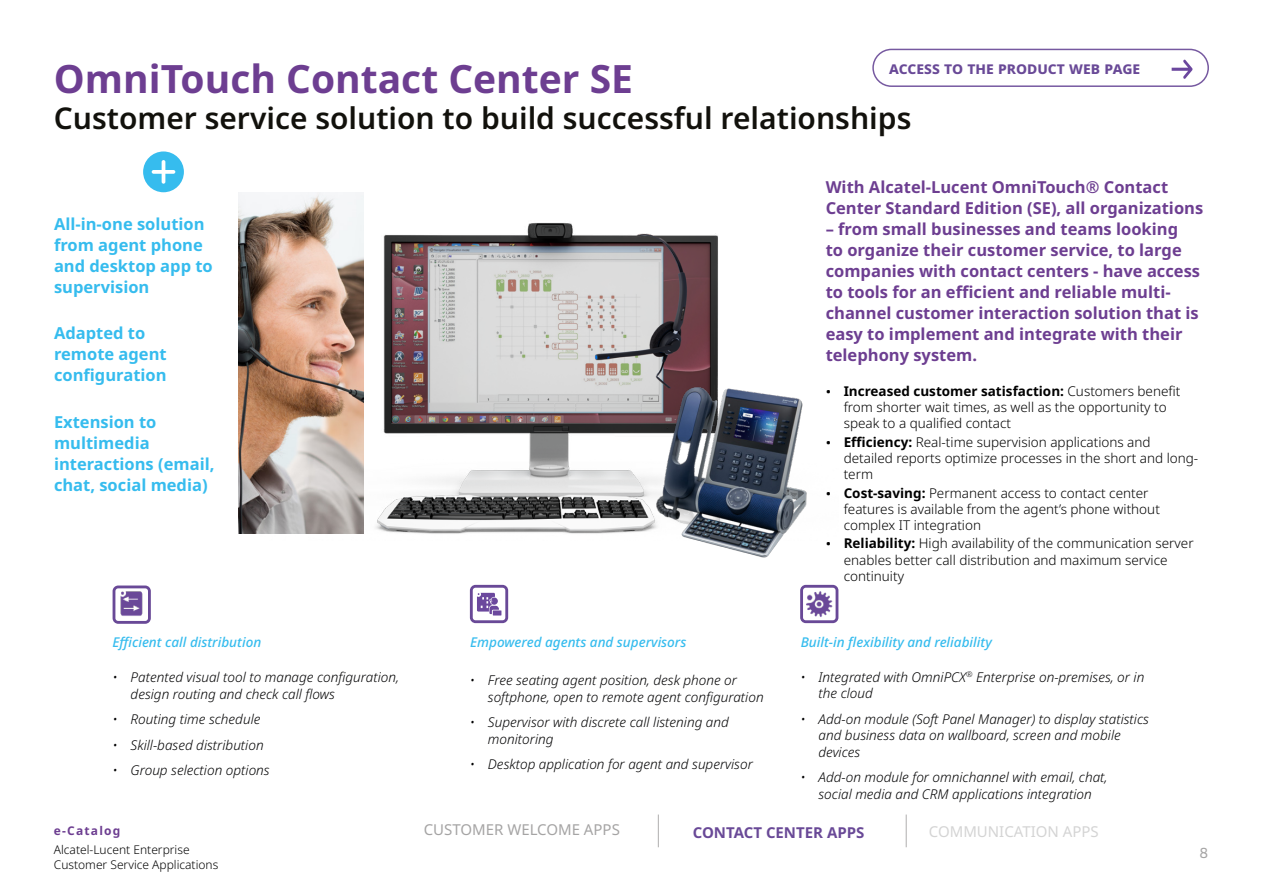
<style>
.page{position:relative;width:1263px;height:893px;background:#fff}
.page>*{position:absolute;margin:0;border:0;box-sizing:border-box;transform-origin:0 0}
.t1{font:700 39px "Noto Sans";color:#6d3e91}
.t2{font:600 30px "Noto Sans";color:#12110c}
.t3{font:700 16.5px/21px "Noto Sans";color:#6d3e91}
.t4{font:700 16.5px/21px "Noto Sans";color:#36bcee}
.t5{font:700 16.5px "Noto Sans";color:#694997}
.t6{font:15px "Noto Sans";color:#a5a4a4}
.t7{font:700 15px "Noto Sans";color:#694997}
.t8{font:15px "Noto Sans";color:#d4d4d4}
.t9{font:italic 300 13.5px/16.5px "Noto Sans";color:#020203}
.t10{font:300 13.5px/16.2px "Noto Sans";color:#000}
.t11{font:italic 500 13.5px "Noto Sans";color:#36bcee}
.t12{font:13.5px "Clan OT News";color:#a6a5a5}
.t13{font:300 12px/15px "Noto Sans";color:#000}
.t14{font:700 12px "Noto Sans";letter-spacing:.1em;color:#6d3e91}
.s1{font-family:"Clan OT";font-weight:400}
.s2{font-weight:700}
</style>
<div class="page">
<svg style="left:143px;top:151px;width:41px;height:41px"></svg>
<img style="left:112px;top:585px;width:39px;height:39px">
<img style="left:800px;top:584px;width:39px;height:40px">
<svg style="left:470px;top:585px;width:38px;height:38px"></svg>
<hr style="left:906px;top:814px;width:1px;height:33px;background:#a6a5a5">
<hr style="left:658px;top:814px;width:1px;height:33px;background:#a6a5a5">
<img style="left:238px;top:192px;width:22px;height:342px">
<img style="left:260px;top:192px;width:458px;height:342px">
<img style="left:651px;top:381px;width:156px;height:177px">
<div style="left:872px;top:49px;width:337px;height:38px;border:2px solid #694997;border-radius:18px"></div>
<svg style="left:1172px;top:59px;width:21px;height:20px"></svg>
<h1 class="t1" style="left:54px;top:51px;width:581px">OmniTouch Contact Center SE</h1>
<h2 class="t2" style="left:54px;top:97px;width:859px">Customer service solution to build successful relationships</h2>
<p class="t5" style="left:889px;top:56px;width:252px">access to the product web page</p>
<p class="t4" style="left:54px;top:213px;width:160px">All-in-one solution from agent phone and desktop app to supervision</p>
<p class="t4" style="left:54px;top:323px;width:114px">Adapted to remote agent configuration</p>
<p class="t4" style="left:54px;top:411px;width:162px">Extension to multimedia interactions (email, chat, social media)</p>
<p class="t3" style="left:826px;top:177px;width:379px">With Alcatel-Lucent OmniTouch® Contact<br>Center Standard Edition (SE), all organizations</p>
<p class="t3" style="left:826px;top:219px;width:376px">– from small businesses and teams looking<br>to organize their customer service, to large companies with contact centers - have access to tools for an efficient and reliable multi&shy;channel customer interaction solution that is easy to implement and integrate with their telephony system.</p>
<p class="t10" style="left:844px;top:383px;width:338px;text-indent:-18px"><span class="s1">•</span> <span class="s2">Increased customer satisfaction:</span> Customers benefit from shorter wait times, as well as the opportunity to speak to a qualified contact</p>
<p class="t10" style="left:844px;top:434px;width:356px;text-indent:-18px"><span class="s1">•</span> <span class="s2">Efficiency:</span> Real-time supervision applications and detailed reports optimize processes in the short and long&shy;term</p>
<p class="t10" style="left:844px;top:485px;width:318px;text-indent:-18px"><span class="s1">•</span> <span class="s2">Cost-saving:</span> Permanent access to contact center features is available from the agent’s phone without complex IT integration</p>
<p class="t10" style="left:844px;top:536px;width:351px;text-indent:-18px"><span class="s1">•</span> <span class="s2">Reliability:</span> High availability of the communication server enables better call distribution and maximum service continuity</p>
<p class="t11" style="left:113px;top:633px;width:150px">Efficient call distribution</p>
<p class="t11" style="left:801px;top:633px;width:193px">Built-in flexibility and reliability</p>
<p class="t11" style="left:470px;top:633px;width:218px">Empowered agents and supervisors</p>
<p class="t9" style="left:488px;top:673px;width:277px;text-indent:-18px">• Free seating agent position, desk phone or softphone, open to remote agent configuration</p>
<p class="t9" style="left:488px;top:714px;width:242px;text-indent:-18px">• Supervisor with discrete call listening and monitoring</p>
<p class="t9" style="left:470px;top:756px;width:284px">• Desktop application for agent and supervisor</p>
<p class="t9" style="left:818px;top:669px;width:327px;text-indent:-18px">• Integrated with OmniPCX<sup>®</sup> Enterprise on-premises, or in the cloud</p>
<p class="t9" style="left:818px;top:711px;width:332px;text-indent:-18px">• Add-on module (Soft Panel Manager) to display statistics and business data on wallboard, screen and mobile devices</p>
<p class="t9" style="left:800px;top:769px;width:308px;text-align:center">• Add-on module for omnichannel with email, chat, social media and CRM applications integration</p>
<p class="t9" style="left:131px;top:669px;width:270px;text-indent:-18px">• Patented visual tool to manage configuration, design routing and check call flows</p>
<p class="t9" style="left:113px;top:711px;width:149px">• Routing time schedule</p>
<p class="t9" style="left:113px;top:737px;width:153px">• Skill-based distribution</p>
<p class="t9" style="left:113px;top:762px;width:159px">• Group selection options</p>
<p class="t6" style="left:424px;top:819px;width:198px">CUSTOMER WELCOME APPS</p>
<p class="t7" style="left:693px;top:821px;width:173px">CONTACT CENTER APPS</p>
<p class="t8" style="left:929px;top:821px;width:171px">COMMUNICATION APPS</p>
<p class="t14" style="left:54px;top:822px;width:68px">e-Catalog</p>
<p class="t13" style="left:54px;top:842px;width:166px">Alcatel-Lucent Enterprise<br>Customer Service Applications</p>
<p class="t12" style="left:1199px;top:845px;width:10px">8</p>
</div>
